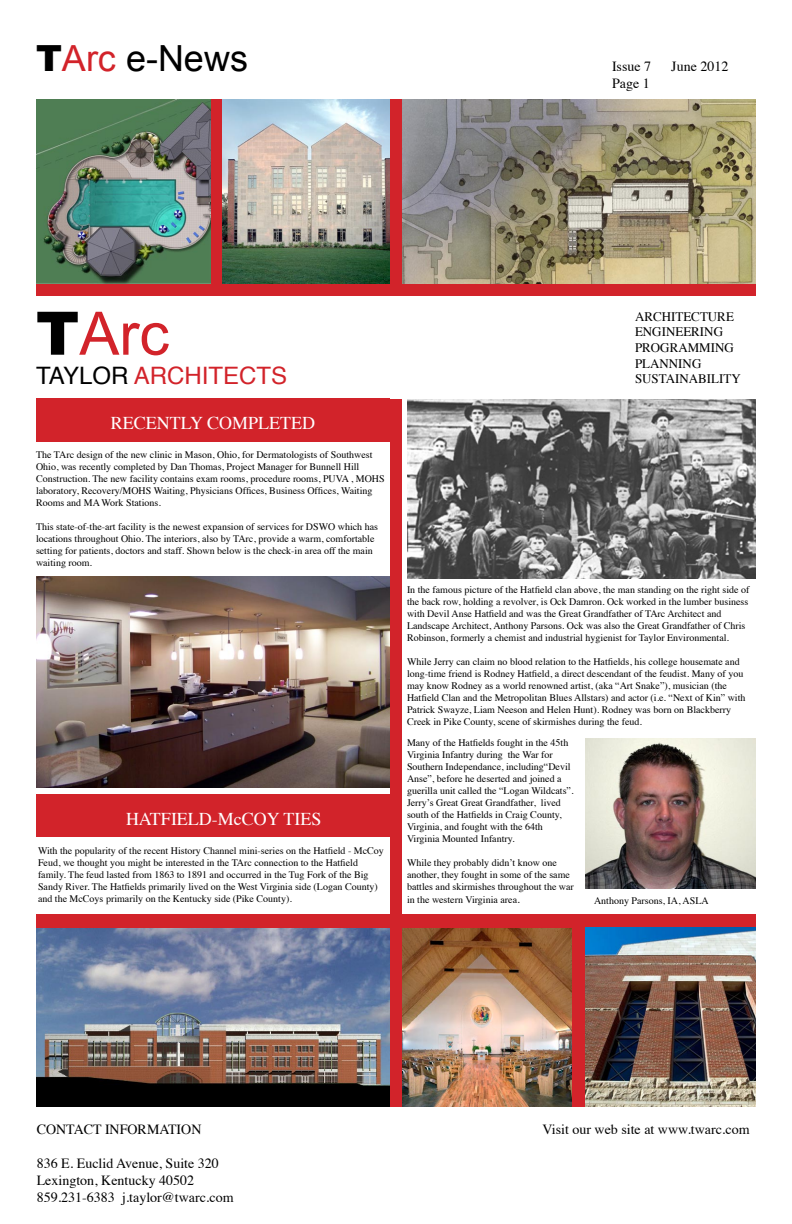
<style>
.page{position:relative;width:792px;height:1224px;background:#fff}
.page>*{position:absolute;margin:0;border:0;box-sizing:border-box;transform-origin:0 0}
.t1{font:60px "Arial";color:#d2232a}
.t2{font:36px "Arial";color:#000}
.t3{font:24px "Helvetica";color:#d2232a}
.t4{font:18px "Times";color:#fff}
.t5{font:14px/16.8px "Times";color:#000}
.t6{font:13px/15.6px "Times";color:#000}
.t7{font:10px/12px "Times";color:#000}
.s1{font-weight:900}
.s2{color:#d2232a}
.s3{font-weight:900;color:#000}
.s4{color:#000}
.s5{font-size:11px}
</style>
<div class="page">
<div style="left:36px;top:398px;width:354px;height:44px;background:#d2232a"></div>
<img style="left:36px;top:576px;width:354px;height:212px">
<div style="left:36px;top:914px;width:720px;height:14px;background:#d2232a"></div>
<div style="left:390px;top:928px;width:12px;height:179px;background:#d2232a"></div>
<div style="left:572px;top:928px;width:13px;height:179px;background:#d2232a"></div>
<div style="left:390px;top:399px;width:12px;height:529px;background:#d2232a"></div>
<div style="left:390px;top:99px;width:12px;height:185px;background:#d2232a"></div>
<div style="left:211px;top:99px;width:11px;height:185px;background:#d2232a"></div>
<div style="left:36px;top:284px;width:720px;height:12px;background:#d2232a"></div>
<img style="left:402px;top:99px;width:354px;height:185px">
<img style="left:222px;top:99px;width:168px;height:185px">
<img style="left:36px;top:928px;width:354px;height:179px">
<img style="left:36px;top:99px;width:175px;height:185px">
<img style="left:407px;top:399px;width:349px;height:180px">
<div style="left:36px;top:794px;width:354px;height:43px;background:#d2232a"></div>
<img style="left:402px;top:928px;width:170px;height:179px">
<img style="left:585px;top:928px;width:171px;height:178px">
<img style="left:585px;top:738px;width:171px;height:150px">
<p class="t2" style="left:36px;top:35px;width:214px"><span class="s1">T</span><span class="s2">Arc</span> e-News</p>
<p class="t5" style="left:612px;top:57px;width:41px">Issue 7</p>
<p class="t5" style="left:671px;top:57px;width:59px">June 2012</p>
<p class="t5" style="left:612px;top:74px;width:39px">Page 1</p>
<p class="t1" style="left:36px;top:294px;width:135px"><span class="s3">T</span>Arc</p>
<p class="t3" style="left:36px;top:357px;width:253px"><span class="s4">TAYLOR</span> ARCHITECTS</p>
<p class="t4" style="left:111px;top:406px;width:206px">RECENTLY COMPLETED</p>
<p class="t7" style="left:36px;top:447px;width:350px">The TArc design of the new clinic in Mason, Ohio, for Dermatologists of Southwest Ohio, was recently completed by Dan Thomas, Project Manager for Bunnell Hill Construction. The new facility contains exam rooms, procedure rooms, PUVA , MOHS laboratory, Recovery/MOHS Waiting, Physicians Offices, Business Offices, Waiting Rooms and MA Work Stations.</p>
<p class="t7" style="left:36px;top:519px;width:344px">This state-of-the-art facility is the newest expansion of services for DSWO which has locations throughout Ohio. The interiors, also by TArc, provide a warm, comfortable setting for patients, doctors and staff. Shown below is the check-in area off the main waiting room.</p>
<p class="t4" style="left:126px;top:802px;width:197px">HATFIELD-McCOY TIES</p>
<p class="t7" style="left:38px;top:843px;width:347px">With the popularity of the recent History Channel mini-series on the Hatfield - McCoy Feud, we thought you might be interested in the TArc connection to the Hatfield family. The feud lasted from 1863 to 1891 and occurred in the Tug Fork of the Big Sandy River. The Hatfields primarily lived on the West Virginia side (Logan County) and the McCoys primarily on the Kentucky side (Pike County).</p>
<p class="t6" style="left:635px;top:307px;width:107px">ARCHITECTURE<br>ENGINEERING<br>PROGRAMMING<br>PLANNING<br>SUSTAINABILITY</p>
<p class="t7" style="left:407px;top:582px;width:344px">In the famous picture of the Hatfield clan above, the man standing on the right side of the back row, holding a revolver, is Ock Damron. Ock worked in the lumber business with Devil Anse Hatfield and was the Great Grandfather of TArc Architect and Landscape Architect, Anthony Parsons. Ock was also the Great Grandfather of Chris Robinson, formerly a chemist and industrial hygienist for Taylor Environmental.</p>
<p class="t7" style="left:407px;top:654px;width:340px">While Jerry can claim no blood relation to the Hatfields, his college housemate and long-time friend is Rodney Hatfield, a direct descendant of the feudist. Many of you may know Rodney as a world renowned artist, (aka “Art Snake”), musician (the Hatfield Clan and the Metropolitan Blues Allstars) and actor (i.e. “Next of Kin” with Patrick Swayze, Liam Neeson and Helen Hunt). Rodney was born on Blackberry Creek in Pike County, scene of skirmishes during the feud.</p>
<p class="t7" style="left:407px;top:735px;width:168px">Many of the Hatfields fought in the 45th Virginia Infantry during the War for Southern Independance, including“Devil Anse”, before he deserted and joined a guerilla unit called the “Logan Wildcats”.<br>Jerry’s Great Great Grandfather, lived south of the Hatfields in Craig County, Virginia, and fought with the 64th Virginia Mounted Infantry.</p>
<p class="t7" style="left:407px;top:855px;width:168px">While they probably didn’t know one another, they fought in some of the same battles and skirmishes throughout the war</p>
<p class="t7" style="left:407px;top:892px;width:114px">in the western Virginia area<span class="s5">.</span></p>
<p class="t7" style="left:594px;top:894px;width:116px">Anthony Parsons, IA, ASLA</p>
<p class="t5" style="left:37px;top:1120px;width:166px">CONTACT INFORMATION</p>
<p class="t5" style="left:542px;top:1120px;width:209px">Visit our web site at www.twarc.com</p>
<p class="t5" style="left:37px;top:1154px;width:198px">836 E. Euclid Avenue, Suite 320<br>Lexington, Kentucky 40502<br>859.231-6383 j.taylor@twarc.com</p>
</div>
